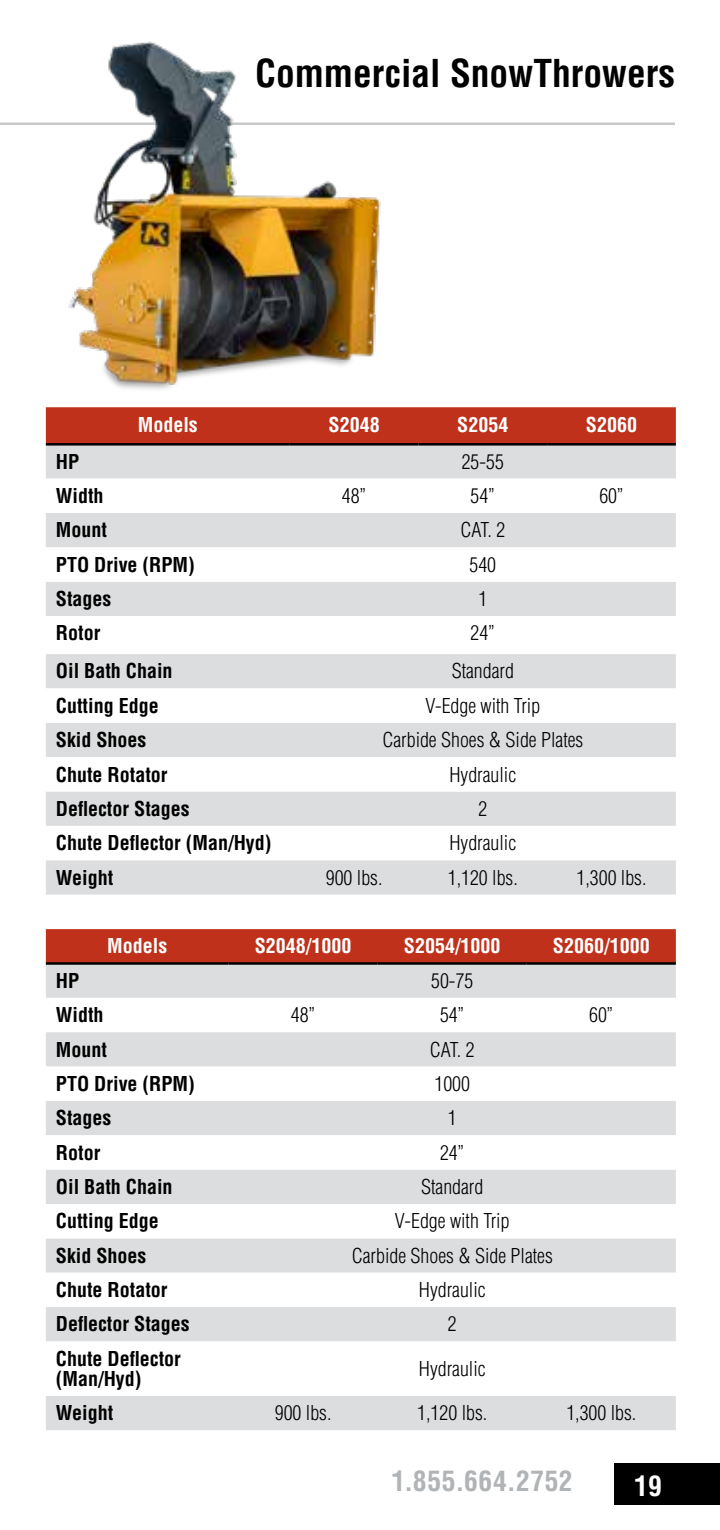
<style>
.page{position:relative;width:720px;height:1530px;background:#fff}
.page>*{position:absolute;margin:0;border:0;box-sizing:border-box;transform-origin:0 0}
.t1{font:700 condensed 37.5px "Helvetica LT Std";color:#000}
.t2{font:700 condensed 27.5px "Helvetica LT Std";letter-spacing:.025em;color:#b1b4b6}
.t3{font:700 condensed 27.5px "Helvetica LT Std";color:#fff}
.t4{font:700 condensed 20px/20px "Helvetica LT Std";color:#000}
.t5{font:300 condensed 20px "Helvetica LT Std";color:#000}
.t6{font:700 condensed 20px "Helvetica LT Std";color:#fff}
</style>
<div class="page">
<hr style="left:0;top:122px;width:675px;height:3px;background:#c7c8ca">
<img style="left:0;top:41px;width:495px;height:367px">
<div style="left:614px;top:1463px;width:106px;height:42px;background:#000"></div>
<div style="left:46px;top:407px;width:630px;height:36px;background:#bf311a"></div>
<div style="left:46px;top:446px;width:630px;height:449px;background:#dcddde"></div>
<svg style="left:46px;top:479px;width:630px;height:381px"></svg>
<hr style="left:46px;top:443px;width:244px;height:3px;background:#000">
<hr style="left:290px;top:443px;width:128px;height:3px;background:#000">
<hr style="left:418px;top:443px;width:129px;height:3px;background:#000">
<hr style="left:547px;top:443px;width:129px;height:3px;background:#000">
<div style="left:46px;top:929px;width:630px;height:33px;background:#bf311a"></div>
<div style="left:46px;top:965px;width:630px;height:465px;background:#dcddde"></div>
<svg style="left:46px;top:998px;width:630px;height:398px"></svg>
<hr style="left:46px;top:962px;width:183px;height:3px;background:#000">
<hr style="left:229px;top:962px;width:149px;height:3px;background:#000">
<hr style="left:378px;top:962px;width:149px;height:3px;background:#000">
<hr style="left:527px;top:962px;width:149px;height:3px;background:#000">
<h1 class="t1" style="left:255px;top:50px;width:421px">Commercial SnowThrowers</h1>
<p class="t6" style="left:138px;top:412px;width:61px">Models</p>
<p class="t6" style="left:329px;top:412px;width:53px">S2048</p>
<p class="t6" style="left:457px;top:412px;width:53px">S2054</p>
<p class="t6" style="left:586px;top:412px;width:53px">S2060</p>
<p class="t4" style="left:56px;top:451px;width:25px">HP</p>
<p class="t5" style="left:462px;top:449px;width:44px">25-55</p>
<p class="t4" style="left:56px;top:486px;width:49px">Width</p>
<p class="t5" style="left:342px;top:483px;width:26px">48”</p>
<p class="t5" style="left:471px;top:483px;width:26px">54”</p>
<p class="t5" style="left:599px;top:483px;width:26px">60”</p>
<p class="t4" style="left:56px;top:520px;width:53px">Mount</p>
<p class="t5" style="left:460px;top:518px;width:46px">CAT. 2</p>
<p class="t4" style="left:56px;top:554px;width:140px">PTO Drive (RPM)</p>
<p class="t5" style="left:470px;top:552px;width:28px">540</p>
<p class="t4" style="left:56px;top:589px;width:57px">Stages</p>
<p class="t5" style="left:478px;top:586px;width:10px">1</p>
<p class="t4" style="left:56px;top:623px;width:46px">Rotor</p>
<p class="t5" style="left:471px;top:621px;width:26px">24”</p>
<p class="t4" style="left:56px;top:661px;width:118px">Oil Bath Chain</p>
<p class="t5" style="left:452px;top:659px;width:64px">Standard</p>
<p class="t4" style="left:56px;top:695px;width:104px">Cutting Edge</p>
<p class="t5" style="left:425px;top:693px;width:116px">V-Edge with Trip</p>
<p class="t4" style="left:56px;top:730px;width:92px">Skid Shoes</p>
<p class="t5" style="left:382px;top:727px;width:203px">Carbide Shoes &amp; Side Plates</p>
<p class="t4" style="left:56px;top:764px;width:113px">Chute Rotator</p>
<p class="t5" style="left:450px;top:762px;width:68px">Hydraulic</p>
<p class="t4" style="left:56px;top:798px;width:135px">Deflector Stages</p>
<p class="t5" style="left:478px;top:796px;width:10px">2</p>
<p class="t4" style="left:56px;top:833px;width:217px">Chute Deflector (Man/Hyd)</p>
<p class="t5" style="left:450px;top:831px;width:68px">Hydraulic</p>
<p class="t4" style="left:56px;top:867px;width:59px">Weight</p>
<p class="t5" style="left:326px;top:865px;width:58px">900 lbs.</p>
<p class="t5" style="left:448px;top:865px;width:71px">1,120 lbs.</p>
<p class="t5" style="left:577px;top:865px;width:71px">1,300 lbs.</p>
<p class="t6" style="left:107px;top:934px;width:61px">Models</p>
<p class="t6" style="left:255px;top:934px;width:98px">S2048/1000</p>
<p class="t6" style="left:404px;top:934px;width:98px">S2054/1000</p>
<p class="t6" style="left:553px;top:934px;width:98px">S2060/1000</p>
<p class="t4" style="left:56px;top:970px;width:25px">HP</p>
<p class="t5" style="left:431px;top:968px;width:44px">50-75</p>
<p class="t4" style="left:56px;top:1005px;width:49px">Width</p>
<p class="t5" style="left:291px;top:1002px;width:26px">48”</p>
<p class="t5" style="left:440px;top:1002px;width:26px">54”</p>
<p class="t5" style="left:589px;top:1002px;width:26px">60”</p>
<p class="t4" style="left:56px;top:1039px;width:53px">Mount</p>
<p class="t5" style="left:430px;top:1037px;width:46px">CAT. 2</p>
<p class="t4" style="left:56px;top:1074px;width:140px">PTO Drive (RPM)</p>
<p class="t5" style="left:434px;top:1071px;width:37px">1000</p>
<p class="t4" style="left:56px;top:1108px;width:57px">Stages</p>
<p class="t5" style="left:448px;top:1106px;width:10px">1</p>
<p class="t4" style="left:56px;top:1142px;width:46px">Rotor</p>
<p class="t5" style="left:440px;top:1140px;width:26px">24”</p>
<p class="t4" style="left:56px;top:1177px;width:118px">Oil Bath Chain</p>
<p class="t5" style="left:421px;top:1174px;width:64px">Standard</p>
<p class="t4" style="left:56px;top:1211px;width:104px">Cutting Edge</p>
<p class="t5" style="left:395px;top:1209px;width:116px">V-Edge with Trip</p>
<p class="t4" style="left:56px;top:1245px;width:92px">Skid Shoes</p>
<p class="t5" style="left:352px;top:1243px;width:203px">Carbide Shoes &amp; Side Plates</p>
<p class="t4" style="left:56px;top:1280px;width:113px">Chute Rotator</p>
<p class="t5" style="left:419px;top:1277px;width:68px">Hydraulic</p>
<p class="t4" style="left:56px;top:1314px;width:135px">Deflector Stages</p>
<p class="t5" style="left:448px;top:1312px;width:10px">2</p>
<p class="t4" style="left:56px;top:1348px;width:126px">Chute Deflector (Man/Hyd)</p>
<p class="t5" style="left:419px;top:1356px;width:68px">Hydraulic</p>
<p class="t4" style="left:56px;top:1403px;width:59px">Weight</p>
<p class="t5" style="left:275px;top:1400px;width:58px">900 lbs.</p>
<p class="t5" style="left:417px;top:1400px;width:71px">1,120 lbs.</p>
<p class="t5" style="left:566px;top:1400px;width:71px">1,300 lbs.</p>
<h2 class="t2" style="left:392px;top:1464px;width:183px">1.855.664.2752</h2>
<h2 class="t3" style="left:634px;top:1469px;width:29px">19</h2>
</div>
